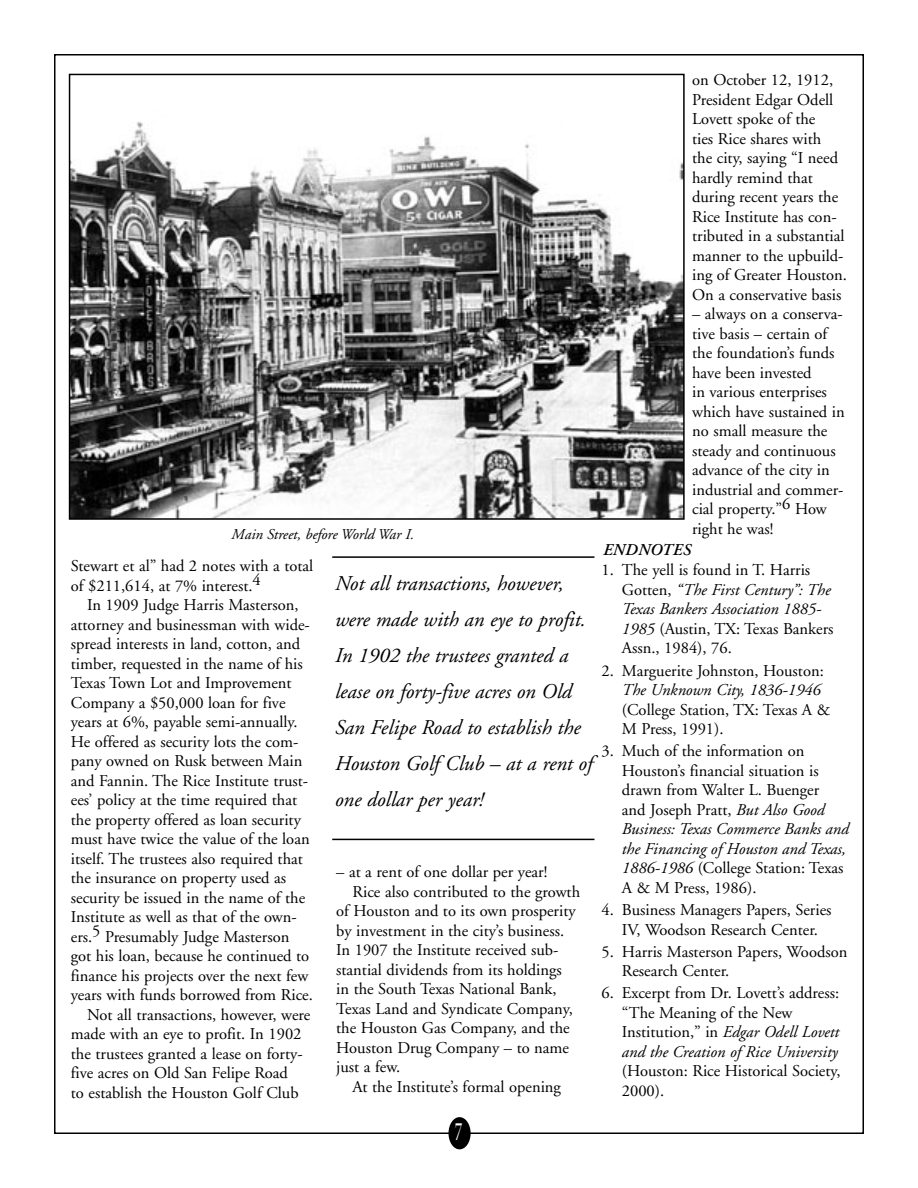
<style>
.page{position:relative;width:918px;height:1188px;background:#fff}
.page>*{position:absolute;margin:0;border:0;box-sizing:border-box;transform-origin:0 0}
.PULL_QUOTES_CORRECT{font:italic 21px/36px "Adobe Garamond";color:#000}
.t1{font:21px "Corvinus Skyline";color:#fff}
.body_text{font:16.5px/19.5px "Adobe Garamond";color:#000}
.subhead_11_pt{font:italic 600 16.5px "Adobe Garamond";letter-spacing:.015em;color:#000}
.Captions{font:italic 15px "Adobe Garamond";color:#000}
.s1{font-style:italic}
</style>
<div class="page">
<div style="left:448px;top:1117px;width:23px;height:32px;background:#000;border-radius:50%"></div>
<img style="left:72px;top:122px;width:610px;height:395px">
<div style="left:69px;top:74px;width:616px;height:446px;border:2px solid #000"></div>
<hr style="left:332px;top:556px;width:262px;height:2px;background:#000">
<hr style="left:332px;top:839px;width:262px;height:1px;background:#000">
<p class="body_text" style="left:692px;top:71px;width:156px">on October 12, 1912,<br>President Edgar Odell<br>Lovett spoke of the<br>ties Rice shares with<br>the city, saying “I need hardly remind that during recent years the<br>Rice Institute has con&shy;tributed in a substantial manner to the upbuild&shy;ing of Greater Houston.<br>On a conservative basis</p>
<p class="body_text" style="left:692px;top:305px;width:154px">– always on a conserva&shy;tive basis – certain of the foundation’s funds have been invested<br>in various enterprises which have sustained in no small measure the steady and continuous advance of the city in industrial and commer&shy;cial property.”6 How right he was!</p>
<p class="subhead_11_pt" style="left:603px;top:541px;width:89px">ENDNOTES</p>
<p class="body_text" style="left:622px;top:561px;width:213px;text-indent:-20px">1. The yell is found in T. Harris<br>Gotten, <span class="s1">“The First Century”: The<br>Texas Bankers Association 1885-<br>1985</span> (Austin, TX: Texas Bankers<br>Assn., 1984), 76.</p>
<p class="body_text" style="left:622px;top:661px;width:210px;text-indent:-20px">2. Marguerite Johnston, Houston:<br><span class="s1">The Unknown City, 1836-1946 </span>(College Station, TX: Texas A &amp;<br>M Press, 1991).</p>
<p class="body_text" style="left:622px;top:742px;width:229px;text-indent:-20px">3. Much of the information on<br>Houston’s financial situation is drawn from Walter L. Buenger<br>and Joseph Pratt, <span class="s1">But Also Good<br>Business: Texas Commerce Banks and the Financing of Houston and Texas,<br>1886-1986</span> (College Station: Texas<br>A &amp; M Press, 1986).</p>
<p class="body_text" style="left:602px;top:900px;width:231px;text-align:center">4. Business Managers Papers, Series<br>IV, Woodson Research Center.</p>
<p class="body_text" style="left:622px;top:942px;width:227px;text-indent:-20px">5. Harris Masterson Papers, Woodson<br>Research Center.</p>
<p class="body_text" style="left:622px;top:984px;width:220px;text-indent:-20px">6. Excerpt from Dr. Lovett’s address: “The Meaning of the New<br>Institution,” in <span class="s1">Edgar Odell Lovett and the Creation of Rice University </span>(Houston: Rice Historical Society,<br>2000).</p>
<p class="Captions" style="left:232px;top:526px;width:184px">Main Street, before World War I.</p>
<p class="PULL_QUOTES_CORRECT" style="left:335px;top:566px;width:259px">Not all transactions, however, were made with an eye to profit.<br>In 1902 the trustees granted a lease on forty-five acres on Old<br>San Felipe Road to establish the<br>Houston Golf Club – at a rent of one dollar per year!</p>
<p class="body_text" style="left:71px;top:557px;width:244px">Stewart et al” had 2 notes with a total of $211,614, at 7% interest.4</p>
<p class="body_text" style="left:71px;top:596px;width:244px;text-indent:16px">In 1909 Judge Harris Masterson, attorney and businessman with wide&shy;spread interests in land, cotton, and timber, requested in the name of his Texas Town Lot and Improvement Company a $50,000 loan for five years at 6%, payable semi-annually.<br>He offered as security lots the com&shy;pany owned on Rusk between Main and Fannin. The Rice Institute trust&shy;ees’ policy at the time required that the property offered as loan security must have twice the value of the loan itself. The trustees also required that the insurance on property used as security be issued in the name of the Institute as well as that of the own&shy;ers.5 Presumably Judge Masterson got his loan, because he continued to finance his projects over the next few years with funds borrowed from Rice.</p>
<p class="body_text" style="left:71px;top:1005px;width:241px;text-indent:16px">Not all transactions, however, were made with an eye to profit. In 1902 the trustees granted a lease on forty&shy;five acres on Old San Felipe Road<br>to establish the Houston Golf Club</p>
<p class="body_text" style="left:336px;top:862px;width:213px">– at a rent of one dollar per year!</p>
<p class="body_text" style="left:336px;top:882px;width:245px;text-indent:16px">Rice also contributed to the growth of Houston and to its own prosperity by investment in the city’s business.<br>In 1907 the Institute received sub&shy;stantial dividends from its holdings<br>in the South Texas National Bank,<br>Texas Land and Syndicate Company, the Houston Gas Company, and the<br>Houston Drug Company – to name just a few.</p>
<p class="body_text" style="left:352px;top:1077px;width:210px">At the Institute’s formal opening</p>
<p class="t1" style="left:455px;top:1121px;width:10px">7</p>
</div>
